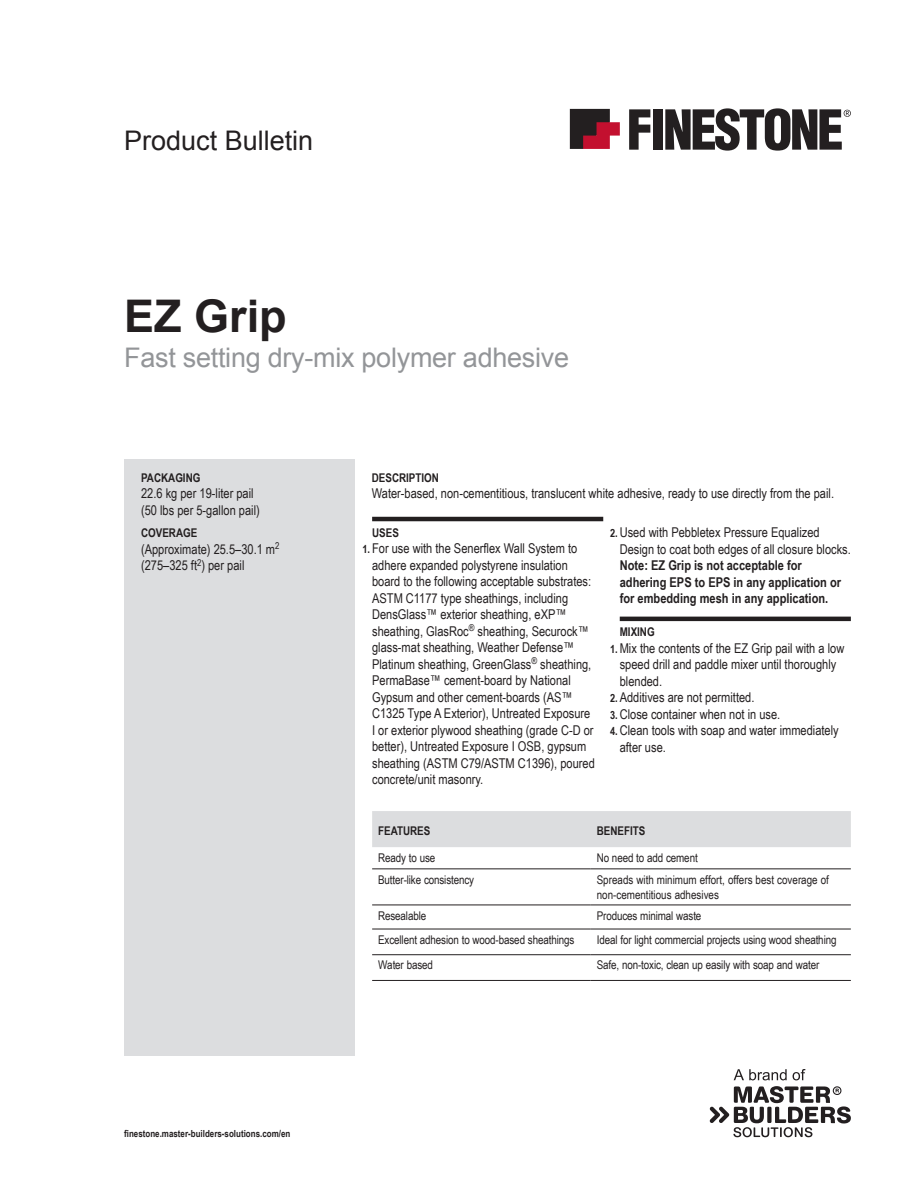
<style>
.page{position:relative;width:918px;height:1188px;background:#fff}
.page>*{position:absolute;margin:0;border:0;box-sizing:border-box;transform-origin:0 0}
.Product_Name{font:700 45px "Arial";color:#231f20}
.Product_Name_Subhead{font:27px "Arial";letter-spacing:-.01em;color:#939598}
.t1{font:27px "Arial";color:#231f20}
.Numbered_List{font:13.5px/16.5px "Arial Narrow";color:#231f20}
.Numbered_List-2{font:700 13.5px/16.5px "Arial Narrow";color:#231f20}
.Side_Block_Body_Copy{font:13.5px/16.5px "Arial Narrow";color:#231f20}
.Body_Copy__indent{font:13.5px "Arial Narrow";color:#231f20}
.Test_Data_Body_Copy{font:12px/15px "Arial Narrow";letter-spacing:-.01em;color:#231f20}
.Side_Block_Header{font:700 12px "Arial Narrow";color:#231f20}
.Test_Data_Chart_Titl{font:700 12px "Arial Narrow";color:#231f20}
.Headers_no_Rule{font:700 12px "Arial Narrow";color:#231f20}
.Headers_with_Rule{font:700 12px "Arial Narrow";color:#231f20}
.t2{font:700 9.75px "Arial Narrow";color:#231f20}
.s1{font-weight:700;font-size:11.25px}
</style>
<div class="page">
<div style="left:654px;top:109px;width:9px;height:41px;background:#231f20"></div>
<svg style="left:629px;top:109px;width:21px;height:41px"></svg>
<svg style="left:665px;top:108px;width:186px;height:43px"></svg>
<svg style="left:570px;top:109px;width:50px;height:40px;background:#763843"></svg>
<svg style="left:734px;top:1069px;width:53px;height:11px"></svg>
<svg style="left:793px;top:1069px;width:12px;height:11px"></svg>
<svg style="left:710px;top:1086px;width:141px;height:51px"></svg>
<div style="left:125px;top:460px;width:230px;height:596px;background:#dcdddf"></div>
<div style="left:372px;top:811px;width:479px;height:36px;background:#dcdddf"></div>
<hr style="left:372px;top:869px;width:219px;height:1px;background:#231f20">
<hr style="left:591px;top:869px;width:260px;height:1px;background:#231f20">
<hr style="left:372px;top:905px;width:219px;height:1px;background:#231f20">
<hr style="left:591px;top:905px;width:260px;height:1px;background:#231f20">
<hr style="left:372px;top:929px;width:219px;height:1px;background:#231f20">
<hr style="left:591px;top:929px;width:260px;height:1px;background:#231f20">
<hr style="left:372px;top:954px;width:219px;height:1px;background:#231f20">
<hr style="left:591px;top:954px;width:260px;height:1px;background:#231f20">
<hr style="left:372px;top:980px;width:219px;height:1px;background:#231f20">
<hr style="left:591px;top:980px;width:260px;height:1px;background:#231f20">
<hr style="left:372px;top:517px;width:231px;height:4px;background:#231f20">
<hr style="left:620px;top:617px;width:231px;height:4px;background:#231f20">
<h2 class="t1" style="left:124px;top:122px;width:191px">Product Bulletin</h2>
<p class="Product_Name" style="left:124px;top:287px;width:164px">EZ Grip</p>
<p class="Product_Name_Subhead" style="left:124px;top:340px;width:446px">Fast setting dry-mix polymer adhesive</p>
<p class="Side_Block_Header" style="left:141px;top:470px;width:61px">PACKAGING</p>
<p class="Side_Block_Body_Copy" style="left:141px;top:485px;width:120px">22.6 kg per 19-liter pail (50 lbs per 5-gallon pail)</p>
<p class="Side_Block_Header" style="left:141px;top:526px;width:58px">COVERAGE</p>
<p class="Side_Block_Body_Copy" style="left:141px;top:540px;width:140px">(Approximate) 25.5–30.1 m<sup>2</sup></p>
<p class="Side_Block_Body_Copy" style="left:141px;top:557px;width:105px">(275–325 ft<sup>2</sup>) per pail</p>
<p class="t2" style="left:124px;top:1128px;width:168px">finestone.master-builders-solutions.com/en</p>
<p class="Headers_no_Rule" style="left:372px;top:470px;width:69px">DESCRIPTION</p>
<p class="Body_Copy__indent" style="left:372px;top:483px;width:464px">Water-based, non-cementitious, translucent white adhesive, ready to use directly from the pail.</p>
<p class="Headers_with_Rule" style="left:372px;top:525px;width:28px">USES</p>
<p class="Numbered_List" style="left:372px;top:540px;width:224px;text-indent:-10px"><span class="s1">1.</span> For use with the Senerflex Wall System to adhere expanded polystyrene insulation board to the following acceptable substrates:<br>ASTM C1177 type sheathings, including DensGlass™ exterior sheathing, eXP™ sheathing, GlasRoc<sup>®</sup> sheathing, Securock™ glass-mat sheathing, Weather Defense™ Platinum sheathing, GreenGlass<sup>®</sup> sheathing, PermaBase™ cement-board by National Gypsum and other cement-boards (AS™ C1325 Type A Exterior), Untreated Exposure I or exterior plywood sheathing (grade C-D or better), Untreated Exposure I OSB, gypsum sheathing (ASTM C79/ASTM C1396), poured concrete/unit masonry.</p>
<p class="Numbered_List" style="left:620px;top:524px;width:233px;text-indent:-10px"><span class="s1">2.</span> Used with Pebbletex Pressure Equalized<br>Design to coat both edges of all closure blocks.</p>
<p class="Numbered_List-2" style="left:620px;top:557px;width:223px">Note: EZ Grip is not acceptable for adhering EPS to EPS in any application or for embedding mesh in any application.</p>
<p class="Headers_with_Rule" style="left:620px;top:625px;width:36px">MIXING</p>
<p class="Numbered_List" style="left:620px;top:639px;width:226px;text-indent:-10px"><span class="s1">1.</span> Mix the contents of the EZ Grip pail with a low speed drill and paddle mixer until thoroughly blended.</p>
<p class="Numbered_List" style="left:610px;top:689px;width:146px"><span class="s1">2.</span> Additives are not permitted.</p>
<p class="Numbered_List" style="left:610px;top:705px;width:172px"><span class="s1">3.</span> Close container when not in use.</p>
<p class="Numbered_List" style="left:620px;top:722px;width:221px;text-indent:-10px"><span class="s1">4.</span> Clean tools with soap and water immediately after use.</p>
<p class="Test_Data_Chart_Titl" style="left:378px;top:824px;width:54px">FEATURES</p>
<p class="Test_Data_Chart_Titl" style="left:597px;top:824px;width:50px">BENEFITS</p>
<p class="Test_Data_Body_Copy" style="left:378px;top:850px;width:59px">Ready to use</p>
<p class="Test_Data_Body_Copy" style="left:597px;top:850px;width:103px">No need to add cement</p>
<p class="Test_Data_Body_Copy" style="left:378px;top:871px;width:98px">Butter-like consistency</p>
<p class="Test_Data_Body_Copy" style="left:597px;top:871px;width:234px">Spreads with minimum effort, offers best coverage of non-cementitious adhesives</p>
<p class="Test_Data_Body_Copy" style="left:378px;top:907px;width:50px">Resealable</p>
<p class="Test_Data_Body_Copy" style="left:597px;top:907px;width:106px">Produces minimal waste</p>
<p class="Test_Data_Body_Copy" style="left:378px;top:932px;width:198px">Excellent adhesion to wood-based sheathings</p>
<p class="Test_Data_Body_Copy" style="left:597px;top:932px;width:241px">Ideal for light commercial projects using wood sheathing</p>
<p class="Test_Data_Body_Copy" style="left:378px;top:957px;width:56px">Water based</p>
<p class="Test_Data_Body_Copy" style="left:597px;top:957px;width:224px">Safe, non-toxic, clean up easily with soap and water</p>
</div>
